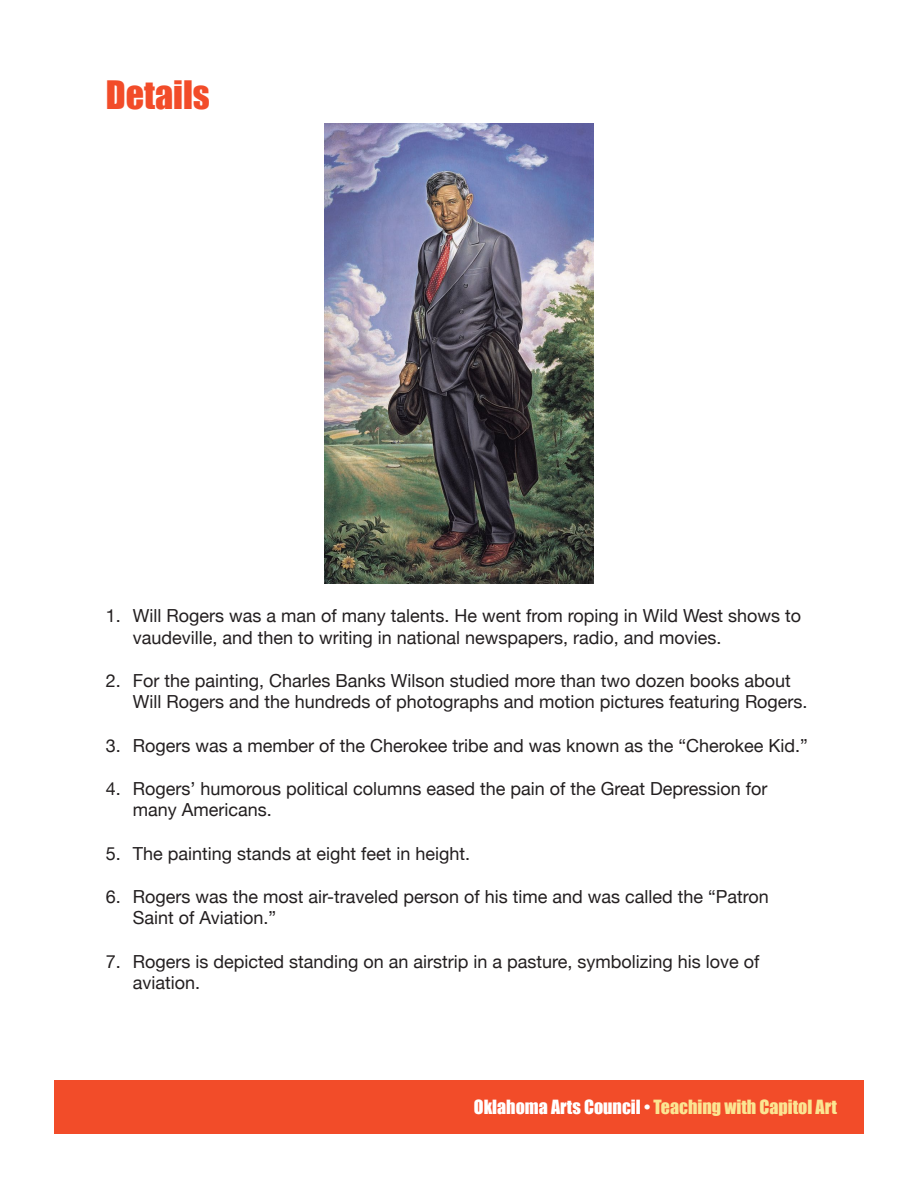
<style>
.page{position:relative;width:918px;height:1188px;background:#fff}
.page>*{position:absolute;margin:0;border:0;box-sizing:border-box;transform-origin:0 0}
.activities{font:36px "Impact";color:#f24c29}
.t1{font:18px/21.6px "Helvetica Neue";color:#231f20}
.t2{font:18px "Impact";color:#fbe592}
.s1{color:#fff}
</style>
<div class="page">
<div style="left:54px;top:1080px;width:810px;height:54px;background:#f24c29"></div>
<img style="left:324px;top:124px;width:270px;height:459px">
<p class="activities" style="left:106px;top:67px;width:106px">Details</p>
<p class="t1" style="left:133px;top:603px;width:670px;text-indent:-27px">1. Will Rogers was a man of many talents. He went from roping in Wild West shows to vaudeville, and then to writing in national newspapers, radio, and movies.</p>
<p class="t1" style="left:133px;top:668px;width:676px;text-indent:-27px">2. For the painting, Charles Banks Wilson studied more than two dozen books about<br>Will Rogers and the hundreds of photographs and motion pictures featuring Rogers.</p>
<p class="t1" style="left:106px;top:733px;width:704px">3. Rogers was a member of the Cherokee tribe and was known as the “Cherokee Kid.”</p>
<p class="t1" style="left:133px;top:776px;width:636px;text-indent:-27px">4. Rogers’ humorous political columns eased the pain of the Great Depression for many Americans.</p>
<p class="t1" style="left:106px;top:841px;width:366px">5. The painting stands at eight feet in height.</p>
<p class="t1" style="left:133px;top:884px;width:638px;text-indent:-27px">6. Rogers was the most air-traveled person of his time and was called the “Patron<br>Saint of Aviation.”</p>
<p class="t1" style="left:133px;top:949px;width:628px;text-indent:-27px">7. Rogers is depicted standing on an airstrip in a pasture, symbolizing his love of aviation.</p>
<p class="t2" style="left:474px;top:1093px;width:365px"><span class="s1">Oklahoma Arts Council •</span> Teaching with Capitol Art</p>
</div>
